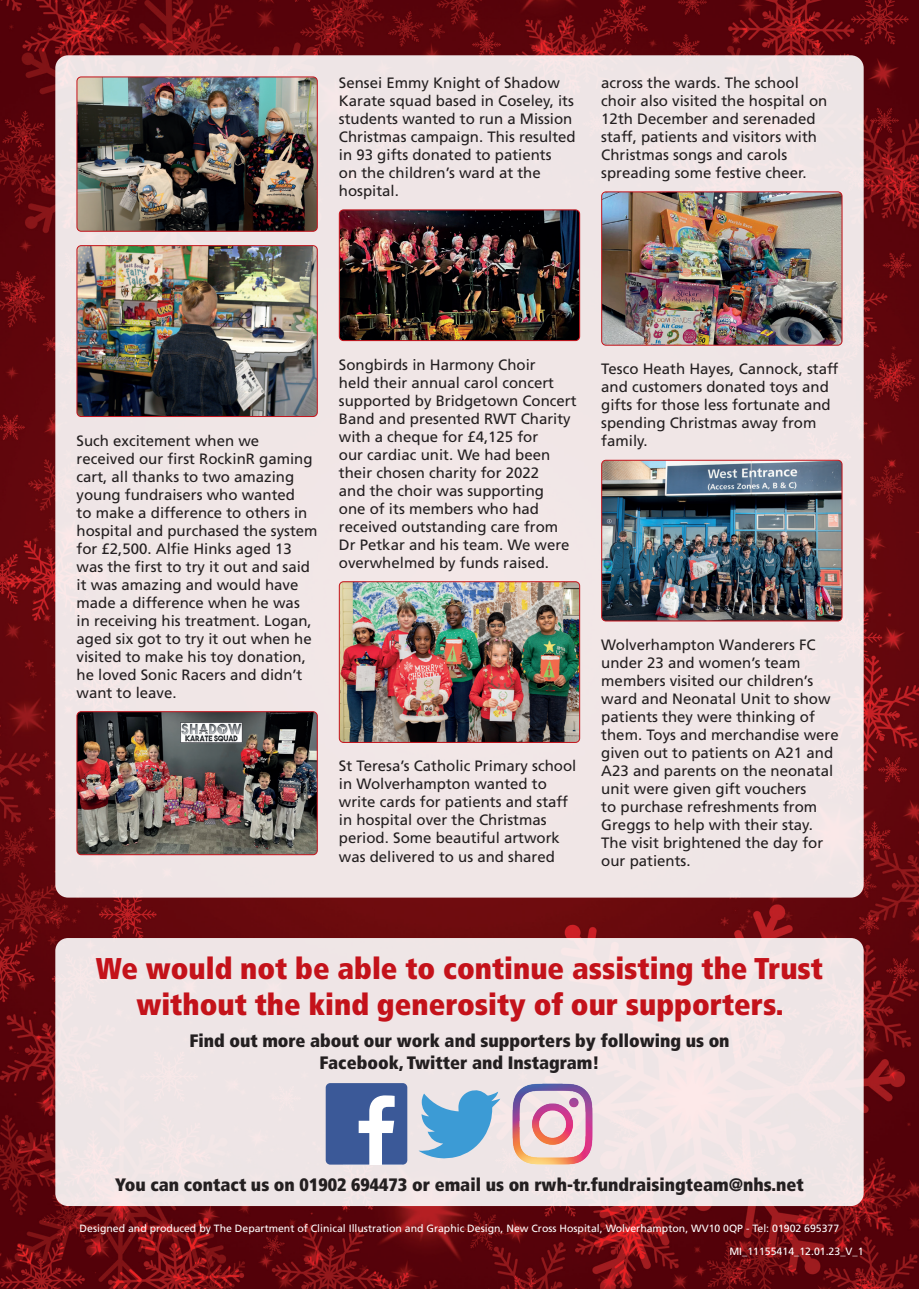
<style>
.page{position:relative;width:919px;height:1289px;background:#fff}
.page>*{position:absolute;margin:0;border:0;box-sizing:border-box;transform-origin:0 0}
.Body{font:900 condensed 30px/36px "Frutiger LT Std";color:#c4121a;text-align:center}
.Body-2{font:900 condensed 18px/21.6px "Frutiger LT Std";color:#231f20;text-align:center}
.Body-3{font:15px/18px "Frutiger LT Std";color:#231f20}
.Sub_Sub_Heading{font:10.5px "Frutiger LT Std";color:#fff}
</style>
<div class="page">
<img style="left:0;top:0;width:918px;height:1288px">
<div style="left:55px;top:55px;width:808px;height:842px;background:#f0e6e6;border-radius:13px"></div>
<div style="left:55px;top:938px;width:808px;height:267px;background:#efe5e6;border-radius:13px"></div>
<img style="left:77px;top:77px;width:240px;height:154px">
<div style="left:77px;top:77px;width:240px;height:155px;border:1px solid #c4121a;border-radius:4px"></div>
<img style="left:77px;top:246px;width:240px;height:170px">
<div style="left:77px;top:245px;width:240px;height:172px;border:1px solid #c4121a;border-radius:4px"></div>
<img style="left:77px;top:711px;width:240px;height:143px">
<div style="left:77px;top:711px;width:240px;height:144px;border:1px solid #c4121a;border-radius:4px"></div>
<img style="left:339px;top:211px;width:239px;height:129px">
<div style="left:339px;top:209px;width:241px;height:132px;border:1px solid #c4121a;border-radius:4px"></div>
<img style="left:339px;top:583px;width:240px;height:159px">
<div style="left:339px;top:581px;width:241px;height:161px;border:1px solid #c4121a;border-radius:4px"></div>
<img style="left:601px;top:192px;width:241px;height:153px">
<div style="left:601px;top:191px;width:241px;height:154px;border:1px solid #c4121a;border-radius:4px"></div>
<img style="left:602px;top:460px;width:240px;height:161px">
<div style="left:601px;top:460px;width:241px;height:161px;border:1px solid #c4121a;border-radius:4px"></div>
<svg style="left:326px;top:1083px;width:81px;height:81px;background:#6078ab"></svg>
<svg style="left:418px;top:1090px;width:82px;height:68px"></svg>
<img style="left:512px;top:1083px;width:81px;height:81px">
<p class="Body-3" style="left:339px;top:74px;width:238px">Sensei Emmy Knight of Shadow<br>Karate squad based in Coseley, its students wanted to run a Mission<br>Christmas campaign. This resulted in 93 gifts donated to patients<br>on the children’s ward at the hospital.</p>
<p class="Body-3" style="left:601px;top:74px;width:227px">across the wards. The school choir also visited the hospital on<br>12th December and serenaded staff, patients and visitors with<br>Christmas songs and carols spreading some festive cheer.</p>
<p class="Body-3" style="left:77px;top:431px;width:242px">Such excitement when we received our first RockinR gaming cart, all thanks to two amazing young fundraisers who wanted<br>to make a difference to others in hospital and purchased the system for £2,500. Alfie Hinks aged 13 was the first to try it out and said it was amazing and would have made a difference when he was<br>in receiving his treatment. Logan, aged six got to try it out when he visited to make his toy donation, he loved Sonic Racers and didn’t want to leave.</p>
<p class="Body-3" style="left:339px;top:355px;width:239px">Songbirds in Harmony Choir<br>held their annual carol concert supported by Bridgetown Concert<br>Band and presented RWT Charity with a cheque for £4,125 for<br>our cardiac unit. We had been their chosen charity for 2022<br>and the choir was supporting<br>one of its members who had received outstanding care from<br>Dr Petkar and his team. We were overwhelmed by funds raised.</p>
<p class="Body-3" style="left:339px;top:757px;width:239px">St Teresa’s Catholic Primary school in Wolverhampton wanted to write cards for patients and staff in hospital over the Christmas period. Some beautiful artwork was delivered to us and shared</p>
<p class="Body-3" style="left:601px;top:360px;width:239px">Tesco Heath Hayes, Cannock, staff and customers donated toys and gifts for those less fortunate and spending Christmas away from family.</p>
<p class="Body-3" style="left:601px;top:636px;width:239px">Wolverhampton Wanderers FC under 23 and women’s team members visited our children’s ward and Neonatal Unit to show patients they were thinking of them. Toys and merchandise were given out to patients on A21 and<br>A23 and parents on the neonatal unit were given gift vouchers<br>to purchase refreshments from<br>Greggs to help with their stay.<br>The visit brightened the day for our patients.</p>
<p class="Body" style="left:96px;top:949px;width:728px">We would not be able to continue assisting the Trust without the kind generosity of our supporters.</p>
<p class="Body-2" style="left:189px;top:1030px;width:541px">Find out more about our work and supporters by following us on<br>Facebook, Twitter and Instagram!</p>
<p class="Body-2" style="left:115px;top:1173px;width:690px">You can contact us on 01902 694473 or email us on rwh-tr.fundraisingteam@nhs.net</p>
<p class="Sub_Sub_Heading" style="left:80px;top:1222px;width:761px">Designed and produced by The Department of Clinical Illustration and Graphic Design, New Cross Hospital, Wolverhampton, WV10 0QP - Tel: 01902 695377</p>
<p class="Sub_Sub_Heading" style="left:729px;top:1245px;width:136px">MI_11155414_12.01.23_V_1</p>
</div>
